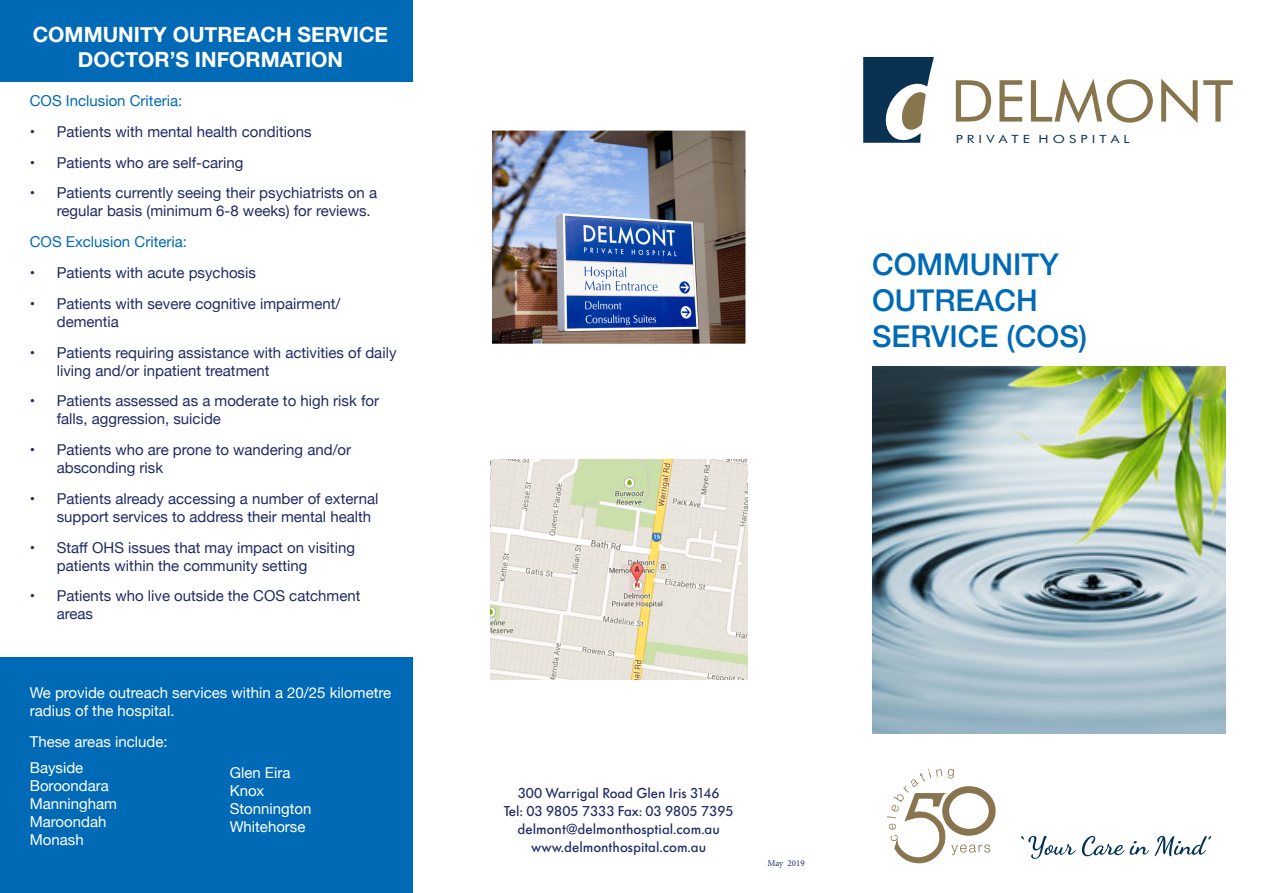
<style>
.page{position:relative;width:1263px;height:893px;background:#fff}
.page>*{position:absolute;margin:0;border:0;box-sizing:border-box;transform-origin:0 0}
.t1{font:57.75px "Futura BT";color:#86754d;scale:1.04 1}
.t2{font:500 30px/36px "Helvetica Neue";color:#016ab6}
.HEADING{font:700 21px/25.2px "Helvetica Neue";color:#fff;text-align:center}
.t3{font:15px/18px "Helvetica Neue";color:#212b64}
.Group_Text{font:15px/18px "Helvetica Neue";color:#fff}
.t4{font:500 15px "Futura SB";color:#212b64}
.Group_Text-2{font:15px "Helvetica Neue";color:#016ab6}
.t5{font:11.25px "Futura BT";color:#093152;scale:1.24 1}
.t6{font:9px "Minion Pro";color:#212b64}
</style>
<div class="page">
<div style="left:0;top:0;width:412px;height:82px;background:#016ab6"></div>
<svg style="left:863px;top:57px;width:71px;height:86px"></svg>
<div style="left:942px;top:786px;width:54px;height:50px;border:7px solid #88744f;border-radius:50%"></div>
<svg style="left:1021px;top:836px;width:55px;height:23px"></svg>
<svg style="left:1082px;top:836px;width:42px;height:20px"></svg>
<svg style="left:1130px;top:836px;width:81px;height:20px"></svg>
<svg style="left:887px;top:769px;width:103px;height:95px"></svg>
<img style="left:872px;top:367px;width:354px;height:366px">
<img style="left:490px;top:460px;width:257px;height:219px">
<img style="left:493px;top:132px;width:251px;height:210px">
<div style="left:488px;top:127px;width:261px;height:220px;border:4px solid #fff"></div>
<div style="left:0;top:658px;width:412px;height:235px;background:#016ab6"></div>
<p class="HEADING" style="left:33px;top:22px;width:357px">COMMUNITY OUTREACH SERVICE<br>DOCTOR’S INFORMATION</p>
<p class="Group_Text-2" style="left:30px;top:90px;width:154px">COS Inclusion Criteria:</p>
<p class="t3" style="left:30px;top:123px;width:283px">• Patients with mental health conditions</p>
<p class="t3" style="left:30px;top:154px;width:215px">• Patients who are self-caring</p>
<p class="t3" style="left:57px;top:185px;width:322px;text-indent:-27px">• Patients currently seeing their psychiatrists on a regular basis (minimum 6-8 weeks) for reviews.</p>
<p class="Group_Text-2" style="left:30px;top:231px;width:159px">COS Exclusion Criteria:</p>
<p class="t3" style="left:30px;top:265px;width:228px">• Patients with acute psychosis</p>
<p class="t3" style="left:57px;top:295px;width:285px;text-indent:-27px">• Patients with severe cognitive impairment/ dementia</p>
<p class="t3" style="left:57px;top:344px;width:341px;text-indent:-27px">• Patients requiring assistance with activities of daily living and/or inpatient treatment</p>
<p class="t3" style="left:57px;top:393px;width:324px;text-indent:-27px">• Patients assessed as a moderate to high risk for falls, aggression, suicide</p>
<p class="t3" style="left:57px;top:442px;width:296px;text-indent:-27px">• Patients who are prone to wandering and/or absconding risk</p>
<p class="t3" style="left:57px;top:490px;width:323px;text-indent:-27px">• Patients already accessing a number of external support services to address their mental health</p>
<p class="t3" style="left:57px;top:539px;width:300px;text-indent:-27px">• Staff OHS issues that may impact on visiting patients within the community setting</p>
<p class="t3" style="left:57px;top:588px;width:305px;text-indent:-27px">• Patients who live outside the COS catchment areas</p>
<p class="Group_Text" style="left:30px;top:685px;width:363px">We provide outreach services within a 20/25 kilometre radius of the hospital.</p>
<p class="Group_Text" style="left:30px;top:733px;width:139px">These areas include:</p>
<p class="Group_Text" style="left:30px;top:760px;width:55px">Bayside</p>
<p class="Group_Text" style="left:30px;top:778px;width:81px">Boroondara</p>
<p class="Group_Text" style="left:30px;top:796px;width:89px">Manningham</p>
<p class="Group_Text" style="left:30px;top:814px;width:78px">Maroondah</p>
<p class="Group_Text" style="left:30px;top:832px;width:55px">Monash</p>
<p class="Group_Text" style="left:230px;top:764px;width:62px">Glen Eira</p>
<p class="Group_Text" style="left:230px;top:782px;width:36px">Knox</p>
<p class="Group_Text" style="left:230px;top:800px;width:83px">Stonnington<br>Whitehorse</p>
<p class="t1" style="left:951px;top:66px;width:273px">DELMONT</p>
<p class="t5" style="left:956px;top:132px;width:142px">P R I V A T E H O S P I T A L</p>
<p class="t2" style="left:872px;top:244px;width:217px">COMMUNITY<br>OUTREACH<br>SERVICE (COS)</p>
<p class="t4" style="left:518px;top:785px;width:203px">300 Warrigal Road Glen Iris 3146</p>
<p class="t4" style="left:504px;top:803px;width:231px">Tel: 03 9805 7333 Fax: 03 9805 7395</p>
<p class="t4" style="left:517px;top:821px;width:204px">delmont@delmonthosptial.com.au</p>
<p class="t4" style="left:531px;top:839px;width:176px">www.delmonthospital.com.au</p>
<p class="t6" style="left:767px;top:857px;width:39px">May 2019</p>
</div>
